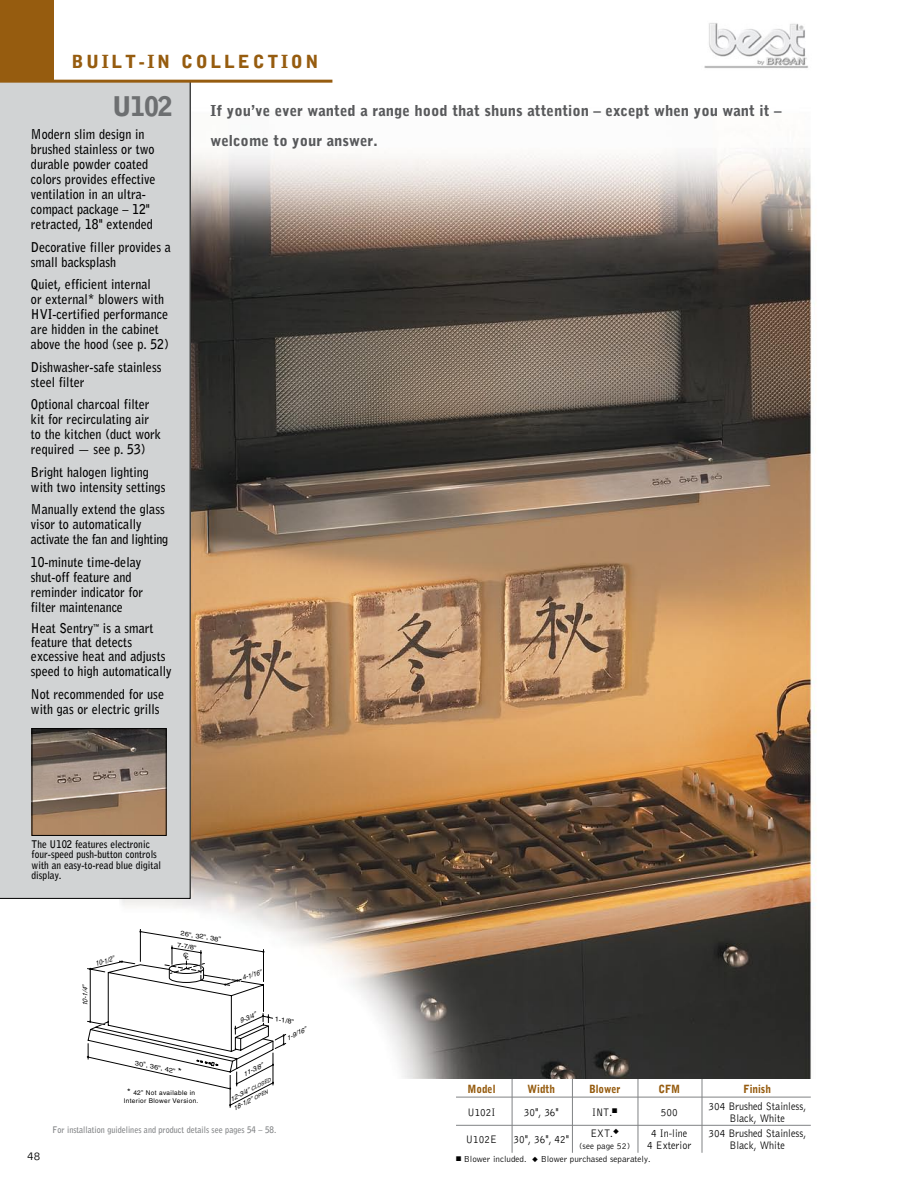
<style>
.page{position:relative;width:918px;height:1188px;background:#fff}
.page>*{position:absolute;margin:0;border:0;box-sizing:border-box;transform-origin:0 0}
.t1{font:900 27px "Bell Gothic";color:#6d6f71}
.t2{font:900 18px "Bell Gothic";letter-spacing:.15em;color:#965c0f}
.t3{font:900 15px/30px "Bell Gothic";color:#58595b}
.t4{font:700 13.5px/15px "Bell Gothic";color:#000;scale:.9 1}
.t5{font:300 12px "Bell Gothic";color:#000}
.t6{font:300 11.25px/12px "Bell Gothic";color:#000;text-align:center;scale:.9 1}
.t7{font:900 11.25px "Bell Gothic";color:#965c0f;scale:.9 1}
.t8{font:700 10.5px/10.5px "Bell Gothic";color:#000;scale:.9 1}
.t9{font:700 9px "Bell Gothic";color:#808284;scale:.9 1}
.t10{font:300 9px "Bell Gothic";color:#000}
.t11{font:italic 7.05px "Helvetica";color:#000;scale:.87 1}
.t12{font:italic 6.9px "Helvetica";color:#000;scale:.9 1}
.t13{font:italic 6.75px "Helvetica";color:#000;scale:.96 1}
.t14{font:italic 6.6px "Helvetica";color:#000;scale:1.1 1}
.t15{font:6.45px/7.8px "Helvetica";letter-spacing:.05em;color:#000;text-align:center}
.t16{font:italic 6.45px/9.4px "Helvetica";color:#000}
.t17{font:6.45px/10.1px "Helvetica";letter-spacing:.05em;color:#000;text-align:center;scale:1.17 1}
.t18{font:italic 6.45px "Helvetica";color:#000;scale:1.04 1}
.t19{font:italic 6.3px "Helvetica";color:#000;scale:1.19 1}
.s1{font-size:8.85px}
.s2{font-size:9px}
.s3{font-size:5.1px}
</style>
<div class="page">
<hr style="left:638px;top:1054px;width:1px;height:99px;background:#808284">
<hr style="left:702px;top:1054px;width:1px;height:99px;background:#808284">
<hr style="left:572px;top:1054px;width:1px;height:99px;background:#808284">
<hr style="left:512px;top:1054px;width:1px;height:99px;background:#808284">
<img style="left:54px;top:79px;width:762px;height:999px">
<hr style="left:230px;top:1075px;width:1px;height:33px;background:#000">
<hr style="left:140px;top:929px;width:1px;height:33px;background:#000">
<svg style="left:86px;top:931px;width:200px;height:175px"></svg>
<img style="left:679px;top:23px;width:137px;height:63px">
<div style="left:0;top:0;width:54px;height:81px;background:#965c0f"></div>
<div style="left:0;top:83px;width:191px;height:816px;background:#d1d3d4"></div>
<img style="left:34px;top:730px;width:131px;height:104px">
<div style="left:32px;top:728px;width:135px;height:108px;border:1px solid #000"></div>
<hr style="left:0;top:80px;width:332px;height:3px;background:#965c0f">
<hr style="left:456px;top:1097px;width:355px;height:1px;background:#808284">
<hr style="left:456px;top:1125px;width:355px;height:1px;background:#808284">
<h2 class="t2" style="left:71px;top:51px;width:249px">BUILT-IN COLLECTION</h2>
<h1 class="t1" style="left:112px;top:91px;width:62px">U102</h1>
<p class="t3" style="left:211px;top:96px;width:572px">If you’ve ever wanted a range hood that shuns attention – except when you want it – welcome to your answer.</p>
<p class="t4" style="left:31px;top:127px;width:140px">Modern slim design in brushed stainless or two durable powder coated colors provides effective ventilation in an ultra&shy;compact package – 12" retracted, 18" extended</p>
<p class="t4" style="left:31px;top:239px;width:157px">Decorative filler provides a small backsplash</p>
<p class="t4" style="left:31px;top:277px;width:155px">Quiet, efficient internal<br>or external* blowers with<br>HVI-certified performance are hidden in the cabinet above the hood (see p. 52)</p>
<p class="t4" style="left:31px;top:359px;width:147px">Dishwasher-safe stainless steel filter</p>
<p class="t4" style="left:31px;top:397px;width:146px">Optional charcoal filter kit for recirculating air to the kitchen (duct work required — see p. 53)</p>
<p class="t4" style="left:31px;top:464px;width:151px">Bright halogen lighting with two intensity settings</p>
<p class="t4" style="left:31px;top:502px;width:154px">Manually extend the glass visor to automatically activate the fan and lighting</p>
<p class="t4" style="left:31px;top:555px;width:126px">10-minute time-delay shut-off feature and reminder indicator for filter maintenance</p>
<p class="t4" style="left:31px;top:621px;width:158px;line-height:14.2px">Heat Sentry<sup>™</sup> is a smart feature that detects excessive heat and adjusts speed to high automatically</p>
<p class="t4" style="left:31px;top:686px;width:149px">Not recommended for use with gas or electric grills</p>
<p class="t8" style="left:32px;top:839px;width:145px">The U102 features electronic four-speed push-button controls with an easy-to-read blue digital display.</p>
<p class="t13" style="left:81px;top:1006px;width:26px;rotate:-90deg">10-1/4”</p>
<p class="t11" style="left:94px;top:960px;width:24px;rotate:-15deg">10-1/2”</p>
<p class="t17" style="left:182px;top:928px;width:36px;rotate:9deg">26”, 32”, 38”</p>
<p class="t17" style="left:178px;top:940px;width:18px;rotate:9deg">7-7/8”<br>CL</p>
<p class="t19" style="left:136px;top:1059px;width:42px;rotate:12deg">30", 36”, 42” <span class="s1">*</span></p>
<p class="t15" style="left:124px;top:1089px;width:76px"><span class="s2">*</span> 42” Not available in<br>Interior Blower Version.</p>
<p class="t12" style="left:241px;top:974px;width:24px;rotate:-18deg">4-1/16”</p>
<p class="t13" style="left:238px;top:1018px;width:19px;rotate:-24deg">9-3/4”</p>
<p class="t14" style="left:276px;top:1015px;width:19px;rotate:10deg">1-1/8”</p>
<p class="t18" style="left:285px;top:1036px;width:22px;rotate:-28deg">1-9/16”</p>
<p class="t16" style="left:241px;top:1071px;width:23px;rotate:-28deg">11-3/8”</p>
<p class="t16" style="left:227px;top:1096px;width:48px;rotate:-28deg">12-3/4” <span class="s3">CLOSED<br></span>18-1/2” <span class="s3">OPEN</span></p>
<p class="t5" style="left:27px;top:1149px;width:15px">48</p>
<p class="t9" style="left:52px;top:1124px;width:250px">For installation guidelines and product details see pages 54 – 58.</p>
<p class="t7" style="left:467px;top:1083px;width:33px">Model</p>
<p class="t7" style="left:528px;top:1083px;width:32px">Width</p>
<p class="t7" style="left:589px;top:1083px;width:37px">Blower</p>
<p class="t7" style="left:658px;top:1083px;width:26px">CFM</p>
<p class="t7" style="left:744px;top:1083px;width:32px">Finish</p>
<p class="t6" style="left:467px;top:1106px;width:33px">U102I</p>
<p class="t6" style="left:524px;top:1106px;width:41px">30", 36"</p>
<p class="t6" style="left:592px;top:1106px;width:30px">INT.■</p>
<p class="t6" style="left:661px;top:1106px;width:20px">500</p>
<p class="t6" style="left:708px;top:1100px;width:110px">304 Brushed Stainless,<br>Black, White</p>
<p class="t6" style="left:466px;top:1133px;width:36px">U102E</p>
<p class="t6" style="left:514px;top:1133px;width:63px">30", 36", 42"</p>
<p class="t6" style="left:591px;top:1127px;width:33px">EXT.◆</p>
<p class="t6" style="left:651px;top:1127px;width:42px">4 In-line</p>
<p class="t6" style="left:708px;top:1127px;width:110px">304 Brushed Stainless,</p>
<p class="t10" style="left:579px;top:1141px;width:53px">(see page 52)</p>
<p class="t6" style="left:647px;top:1139px;width:51px">4 Exterior</p>
<p class="t6" style="left:730px;top:1139px;width:63px">Black, White</p>
<p class="t10" style="left:456px;top:1154px;width:196px">■ Blower included. ◆ Blower purchased separately.</p>
</div>
